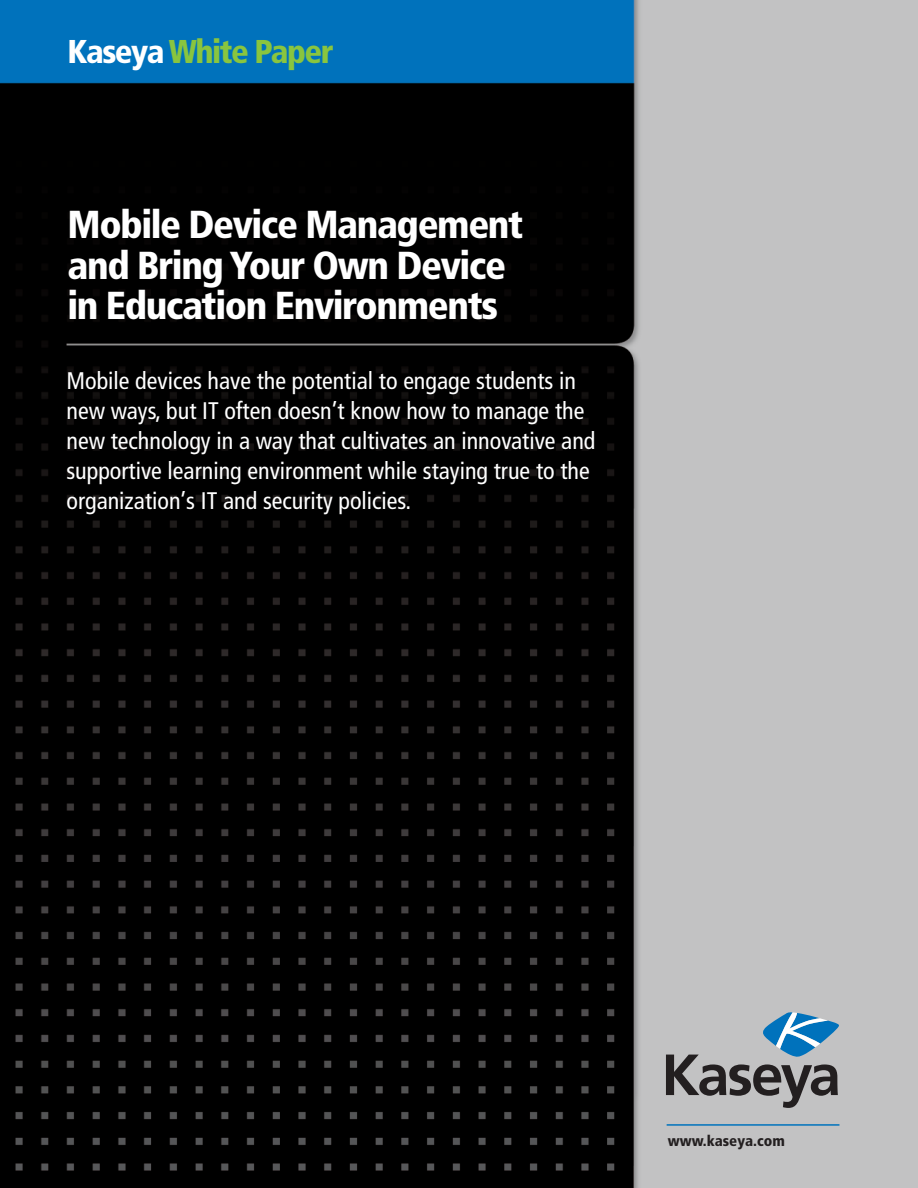
<style>
.page{position:relative;width:918px;height:1188px;background:#fff}
.page>*{position:absolute;margin:0;border:0;box-sizing:border-box;transform-origin:0 0}
.t1{font:900 condensed 39px/40.5px "Frutiger";letter-spacing:-.035em;color:#fff}
.t2{font:900 condensed 33px "Frutiger";letter-spacing:-.045em;color:#89c53f}
.t3{font:condensed 24px/30px "Frutiger";color:#fff}
.t4{font:900 condensed 15px "Frutiger";color:#231f20}
.s1{color:#fff}
</style>
<div class="page">
<img style="left:0;top:0;width:918px;height:1188px">
<hr style="left:667px;top:1124px;width:172px;height:2px;background:#0072bc">
<svg style="left:666px;top:1012px;width:173px;height:96px;background:#919ba3"></svg>
<h2 class="t2" style="left:68px;top:38px;width:268px"><span class="s1">Kaseya</span> White Paper</h2>
<h1 class="t1" style="left:67px;top:208px;width:457px">Mobile Device Management and Bring Your Own Device in Education Environments</h1>
<p class="t3" style="left:66px;top:367px;width:530px">Mobile devices have the potential to engage students in new ways, but IT often doesn’t know how to manage the new technology in a way that cultivates an innovative and supportive learning environment while staying true to the organization’s IT and security policies.</p>
<p class="t4" style="left:668px;top:1134px;width:118px">www.kaseya.com</p>
</div>
